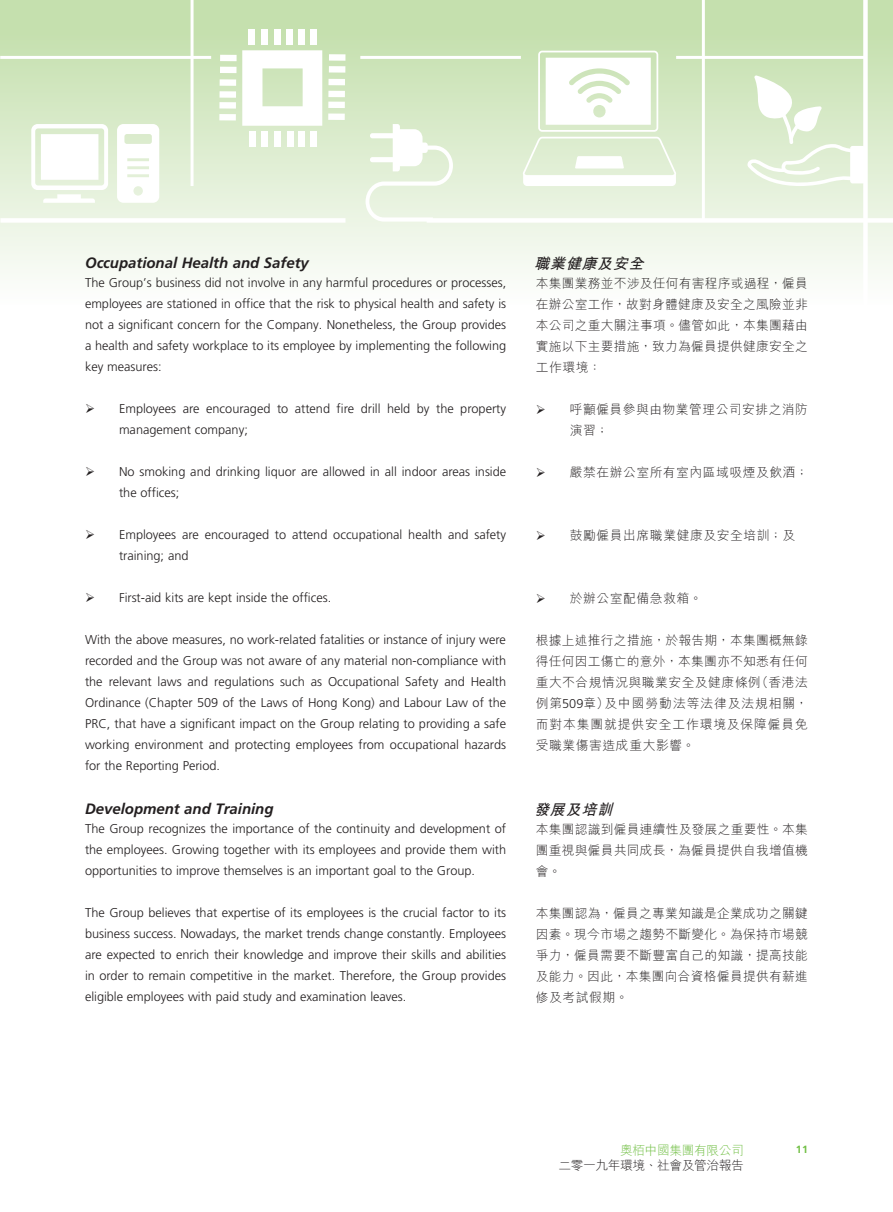
<style>
.page{position:relative;width:893px;height:1212px;background:#fff}
.page>*{position:absolute;margin:0;border:0;box-sizing:border-box;transform-origin:0 0}
._02_H2{font:italic 700 15px "Frutiger LT Std";color:#231f20}
._002_H2_c{font:italic 700 15px "M Hei HK";color:#231f20}
._00_txt{font:300 12.75px/21px "Frutiger LT Std";color:#231f20;text-align:justify}
._000_txt_c{font:300 12.75px/21px "M Hei HK";letter-spacing:.02em;color:#231f20;text-align:justify}
._000_txt_c-2{font:300 12.75px "M Hei HK";letter-spacing:.05em;color:#231f20}
._000_txt_c-3{font:300 12.75px/21px "M Hei HK";letter-spacing:.04em;color:#231f20}
._000_txt_c-4{font:300 12.75px "M Hei HK";letter-spacing:.045em;color:#231f20}
._000_txt_c-5{font:300 12.75px "M Hei HK";letter-spacing:-.03em;color:#231f20}
.t1{font:300 12.75px "M Hei HK";letter-spacing:-.03em;color:#71bf44}
.t2{font:700 10.5px "Frutiger LT Std";color:#71bf44}
.s1{font-family:"Frutiger LT Std"}
</style>
<div class="page">
<div style="left:0;top:0;width:893px;height:305px;background:linear-gradient(to bottom,#c0dda7,#fdfefd)"></div>
<hr style="left:0;top:56px;width:211px;height:3px;background:#fff">
<hr style="left:360px;top:56px;width:161px;height:3px;background:#fff">
<hr style="left:676px;top:56px;width:189px;height:3px;background:#fff">
<div style="left:0;top:218px;width:345px;height:5px;background:#fff"></div>
<div style="left:427px;top:218px;width:466px;height:5px;background:#fff"></div>
<div style="left:863px;top:0;width:5px;height:305px;background:#fff"></div>
<hr style="left:702px;top:0;width:3px;height:220px;background:#fff">
<hr style="left:191px;top:0;width:3px;height:186px;background:#fff">
<svg style="left:747px;top:75px;width:108px;height:113px"></svg>
<div style="left:850px;top:146px;width:15px;height:37px;background:#fff;border-radius:2px"></div>
<svg style="left:242px;top:50px;width:80px;height:76px"></svg>
<div style="left:249px;top:29px;width:6px;height:16px;background:#fff"></div>
<div style="left:261px;top:29px;width:7px;height:16px;background:#fff"></div>
<div style="left:274px;top:29px;width:7px;height:16px;background:#fff"></div>
<div style="left:287px;top:29px;width:6px;height:16px;background:#fff"></div>
<div style="left:298px;top:29px;width:6px;height:16px;background:#fff"></div>
<div style="left:310px;top:29px;width:7px;height:16px;background:#fff"></div>
<div style="left:249px;top:131px;width:6px;height:16px;background:#fff"></div>
<div style="left:261px;top:131px;width:7px;height:16px;background:#fff"></div>
<div style="left:274px;top:132px;width:7px;height:15px;background:#fff"></div>
<div style="left:287px;top:132px;width:6px;height:15px;background:#fff"></div>
<div style="left:298px;top:132px;width:7px;height:15px;background:#fff"></div>
<div style="left:310px;top:132px;width:7px;height:15px;background:#fff"></div>
<div style="left:329px;top:54px;width:16px;height:7px;background:#fff"></div>
<div style="left:329px;top:66px;width:16px;height:7px;background:#fff"></div>
<div style="left:328px;top:79px;width:17px;height:6px;background:#fff"></div>
<div style="left:328px;top:91px;width:17px;height:6px;background:#fff"></div>
<div style="left:328px;top:102px;width:17px;height:6px;background:#fff"></div>
<div style="left:328px;top:113px;width:17px;height:7px;background:#fff"></div>
<div style="left:220px;top:55px;width:17px;height:6px;background:#fff"></div>
<div style="left:220px;top:67px;width:17px;height:6px;background:#fff"></div>
<div style="left:220px;top:79px;width:16px;height:7px;background:#fff"></div>
<div style="left:220px;top:91px;width:16px;height:7px;background:#fff"></div>
<div style="left:219px;top:102px;width:17px;height:7px;background:#fff"></div>
<div style="left:219px;top:114px;width:17px;height:6px;background:#fff"></div>
<svg style="left:31px;top:124px;width:77px;height:79px"></svg>
<svg style="left:117px;top:124px;width:42px;height:79px"></svg>
<svg style="left:366px;top:124px;width:87px;height:98px"></svg>
<svg style="left:523px;top:51px;width:153px;height:135px"></svg>
<p class="_02_H2" style="left:85px;top:254px;width:225px">Occupational Health and Safety</p>
<p class="_00_txt" style="left:85px;top:272px;width:423px">The Group’s business did not involve in any harmful procedures or processes, employees are stationed in office that the risk to physical health and safety is not a significant concern for the Company. Nonetheless, the Group provides a health and safety workplace to its employee by implementing the following key measures:</p>
<p class="_00_txt" style="left:119px;top:399px;width:389px;line-height:20.4px;text-indent:-34px">➢ Employees are encouraged to attend fire drill held by the property management company;</p>
<p class="_00_txt" style="left:119px;top:462px;width:389px;line-height:20.4px;text-indent:-34px">➢ No smoking and drinking liquor are allowed in all indoor areas inside the offices;</p>
<p class="_00_txt" style="left:119px;top:525px;width:389px;line-height:20.4px;text-indent:-34px">➢ Employees are encouraged to attend occupational health and safety training; and</p>
<p class="_00_txt" style="left:85px;top:588px;width:245px">➢ First-aid kits are kept inside the offices.</p>
<p class="_00_txt" style="left:85px;top:629px;width:423px">With the above measures, no work-related fatalities or instance of injury were recorded and the Group was not aware of any material non-compliance with the relevant laws and regulations such as Occupational Safety and Health Ordinance (Chapter 509 of the Laws of Hong Kong) and Labour Law of the PRC, that have a significant impact on the Group relating to providing a safe working environment and protecting employees from occupational hazards for the Reporting Period.</p>
<p class="_02_H2" style="left:85px;top:800px;width:190px">Development and Training</p>
<p class="_00_txt" style="left:85px;top:818px;width:423px">The Group recognizes the importance of the continuity and development of the employees. Growing together with its employees and provide them with opportunities to improve themselves is an important goal to the Group.</p>
<p class="_00_txt" style="left:85px;top:902px;width:423px">The Group believes that expertise of its employees is the crucial factor to its business success. Nowadays, the market trends change constantly. Employees are expected to enrich their knowledge and improve their skills and abilities in order to remain competitive in the market. Therefore, the Group provides eligible employees with paid study and examination leaves.</p>
<p class="_002_H2_c" style="left:534px;top:252px;width:116px">職業健康及安全</p>
<p class="_000_txt_c" style="left:536px;top:272px;width:274px">本集團業務並不涉及任何有害程序或過程，僱員在辦公室工作，故對身體健康及安全之風險並非本公司之重大關注事項。儘管如此，本集團藉由實施以下主要措施，致力為僱員提供健康安全之工作環境：</p>
<p class="_000_txt_c-3" style="left:570px;top:398px;width:240px;text-indent:-34px">➢ 呼籲僱員參與由物業管理公司安排之消防演習；</p>
<p class="_000_txt_c-4" style="left:536px;top:463px;width:274px">➢ 嚴禁在辦公室所有室內區域吸煙及飲酒；</p>
<p class="_000_txt_c-2" style="left:536px;top:526px;width:261px">➢ 鼓勵僱員出席職業健康及安全培訓；及</p>
<p class="_000_txt_c-2" style="left:536px;top:589px;width:168px">➢ 於辦公室配備急救箱。</p>
<p class="_000_txt_c" style="left:536px;top:629px;width:274px">根據上述推行之措施，於報告期，本集團概無錄得任何因工傷亡的意外，本集團亦不知悉有任何重大不合規情況與職業安全及健康條例（香港法例第<span class="s1">509</span>章）及中國勞動法等法律及法規相關，而對本集團就提供安全工作環境及保障僱員免受職業傷害造成重大影響。</p>
<p class="_002_H2_c" style="left:534px;top:798px;width:85px">發展及培訓</p>
<p class="_000_txt_c" style="left:536px;top:818px;width:274px">本集團認識到僱員連續性及發展之重要性。本集團重視與僱員共同成長，為僱員提供自我增值機會。</p>
<p class="_000_txt_c" style="left:536px;top:902px;width:274px">本集團認為，僱員之專業知識是企業成功之關鍵因素。現今市場之趨勢不斷變化。為保持市場競爭力，僱員需要不斷豐富自己的知識，提高技能及能力。因此，本集團向合資格僱員提供有薪進修及考試假期。</p>
<p class="t1" style="left:620px;top:1141px;width:125px">奧栢中國集團有限公司</p>
<p class="t2" style="left:796px;top:1143px;width:13px">11</p>
<p class="_000_txt_c-5" style="left:558px;top:1156px;width:187px">二零一九年環境、社會及管治報告</p>
</div>
